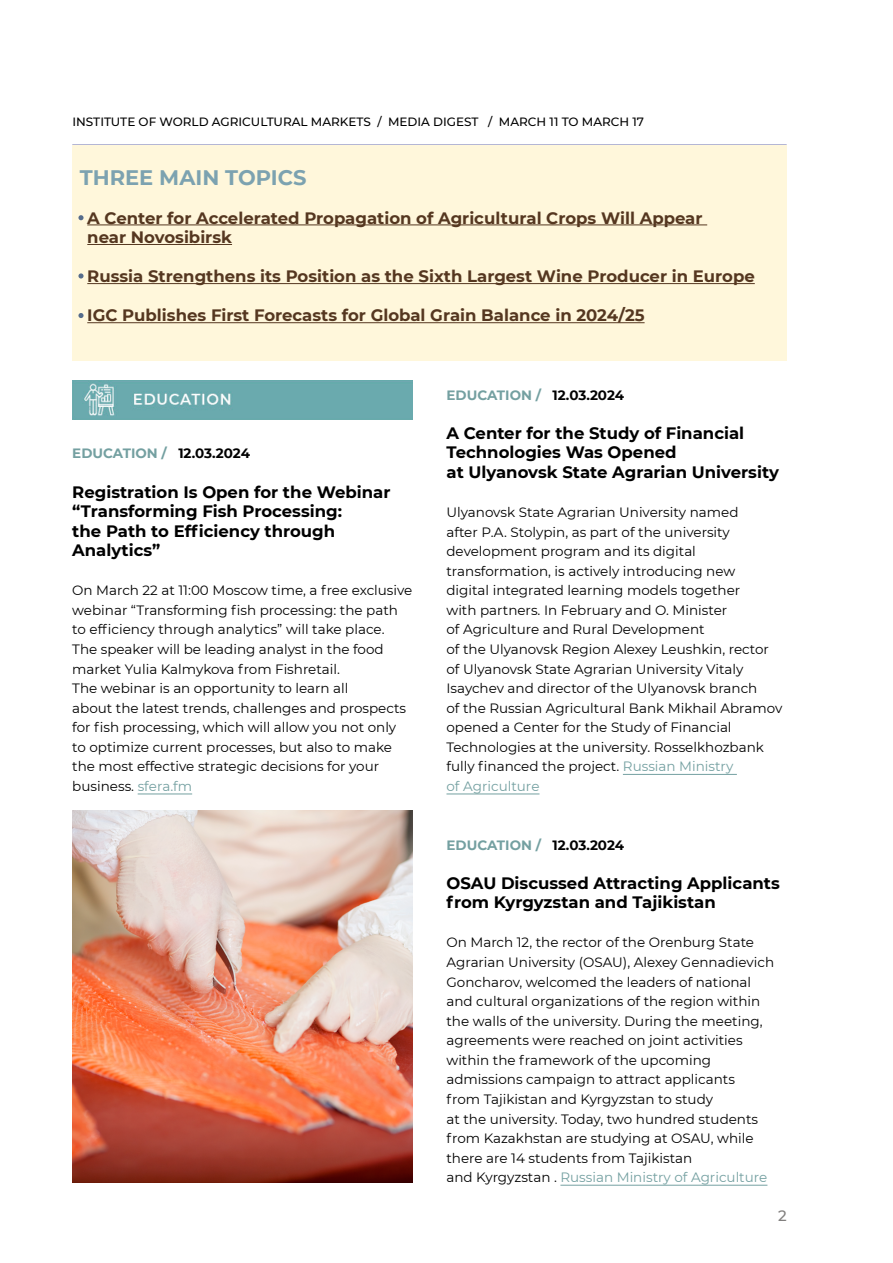
<style>
.page{position:relative;width:893px;height:1263px;background:#fff}
.page>*{position:absolute;margin:0;border:0;box-sizing:border-box;transform-origin:0 0}
.t1{font:700 21px "Montserrat";color:#7ca2b0}
.t2{font:700 16.5px/19.5px "Montserrat";color:#000}
.t3{font:700 16.5px/19.5px "Montserrat";color:#553720}
.t4{font:500 15px "Montserrat";color:#817f7e}
.t5{font:13.5px/19.5px "Montserrat";color:#000}
.t6{font:700 13.5px "Montserrat";color:#74a0a1}
.t7{font:500 12px "Montserrat";color:#000}
.s1{color:#000}
.s2{color:#74a0a1}
</style>
<div class="page">
<img style="left:72px;top:380px;width:340px;height:39px">
<div style="left:72px;top:145px;width:715px;height:216px;background:#fff7db"></div>
<hr style="left:87px;top:224px;width:620px;height:1px;background:#553720">
<hr style="left:87px;top:244px;width:145px;height:1px;background:#553720">
<hr style="left:87px;top:283px;width:668px;height:1px;background:#553720">
<hr style="left:87px;top:322px;width:558px;height:1px;background:#553720">
<svg style="left:78px;top:215px;width:6px;height:5px"></svg>
<svg style="left:78px;top:273px;width:6px;height:6px"></svg>
<svg style="left:78px;top:313px;width:6px;height:5px"></svg>
<hr style="left:138px;top:794px;width:54px;height:1px;background:#74a0a1">
<hr style="left:560px;top:1185px;width:207px;height:1px;background:#74a0a1">
<hr style="left:623px;top:774px;width:114px;height:1px;background:#74a0a1">
<hr style="left:446px;top:794px;width:93px;height:1px;background:#74a0a1">
<img style="left:72px;top:810px;width:340px;height:372px">
<p class="t7" style="left:72px;top:113px;width:573px">INSTITUTE OF WORLD AGRICULTURAL MARKETS / MEDIA DIGEST / MARCH 11 TO MARCH 17</p>
<h1 class="t1" style="left:80px;top:162px;width:228px">THREE MAIN TOPICS</h1>
<p class="t3" style="left:87px;top:207px;width:617px">A Center for Accelerated Propagation of Agricultural Crops Will Appear near Novosibirsk</p>
<p class="t3" style="left:87px;top:266px;width:669px">Russia Strengthens its Position as the Sixth Largest Wine Producer in Europe</p>
<p class="t3" style="left:87px;top:305px;width:559px">IGC Publishes First Forecasts for Global Grain Balance in 2024/25</p>
<p class="t6" style="left:72px;top:444px;width:179px">EDUCATION / <span class="s1">12.03.2024</span></p>
<p class="t2" style="left:72px;top:481px;width:320px">Registration Is Open for the Webinar “Transforming Fish Processing:<br>the Path to Efficiency through<br>Analytics”</p>
<p class="t5" style="left:72px;top:580px;width:342px">On March 22 at 11:00 Moscow time, a free exclusive webinar “Transforming fish processing: the path to efficiency through analytics” will take place.<br>The speaker will be leading analyst in the food market Yulia Kalmykova from Fishretail.<br>The webinar is an opportunity to learn all<br>about the latest trends, challenges and prospects for fish processing, which will allow you not only to optimize current processes, but also to make the most effective strategic decisions for your business. <span class="s2">sfera.fm</span></p>
<p class="t6" style="left:446px;top:385px;width:179px">EDUCATION / <span class="s1">12.03.2024</span></p>
<p class="t2" style="left:446px;top:422px;width:334px">A Center for the Study of Financial<br>Technologies Was Opened<br>at Ulyanovsk State Agrarian University</p>
<p class="t5" style="left:446px;top:502px;width:337px">Ulyanovsk State Agrarian University named<br>after P.A. Stolypin, as part of the university development program and its digital transformation, is actively introducing new<br>digital integrated learning models together<br>with partners. In February and O. Minister<br>of Agriculture and Rural Development<br>of the Ulyanovsk Region Alexey Leushkin, rector of Ulyanovsk State Agrarian University Vitaly Isaychev and director of the Ulyanovsk branch<br>of the Russian Agricultural Bank Mikhail Abramov opened a Center for the Study of Financial Technologies at the university. Rosselkhozbank fully financed the project. <span class="s2">Russian Ministry<br>of Agriculture</span></p>
<p class="t6" style="left:446px;top:835px;width:179px">EDUCATION / <span class="s1">12.03.2024</span></p>
<p class="t2" style="left:446px;top:872px;width:335px">OSAU Discussed Attracting Applicants from Kyrgyzstan and Tajikistan</p>
<p class="t5" style="left:446px;top:932px;width:329px">On March 12, the rector of the Orenburg State Agrarian University (OSAU), Alexey Gennadievich Goncharov, welcomed the leaders of national and cultural organizations of the region within the walls of the university. During the meeting, agreements were reached on joint activities within the framework of the upcoming admissions campaign to attract applicants<br>from Tajikistan and Kyrgyzstan to study<br>at the university. Today, two hundred students from Kazakhstan are studying at OSAU, while there are 14 students from Tajikistan<br>and Kyrgyzstan . <span class="s2">Russian Ministry of Agriculture</span></p>
<p class="t4" style="left:778px;top:1205px;width:10px">2</p>
</div>
